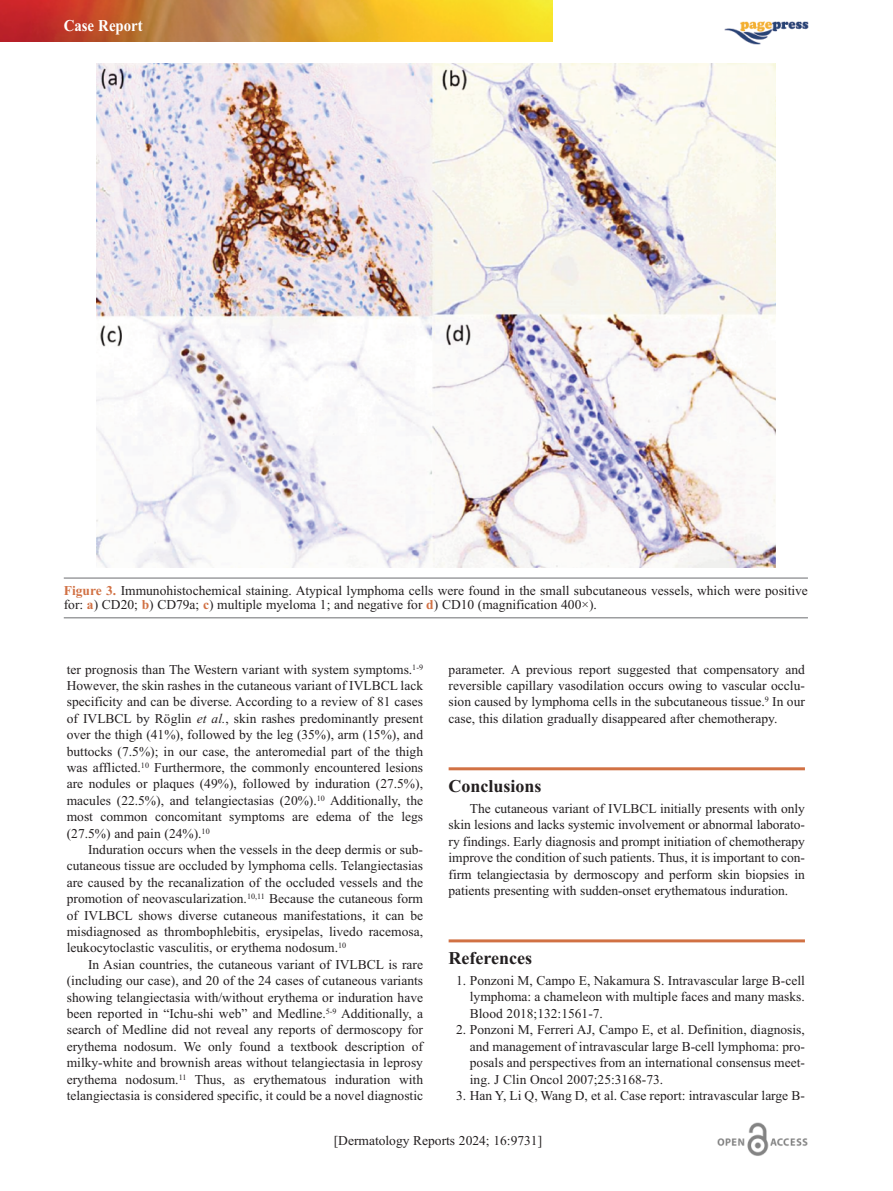
<style>
.page{position:relative;width:893px;height:1191px;background:#fff}
.page>*{position:absolute;margin:0;border:0;box-sizing:border-box;transform-origin:0 0}
.t1{font:700 18px "Times New Roman";color:#231f20}
.t2{font:700 16.5px "Times New Roman";color:#fff;scale:.9 1}
.t3{font:13.5px/16.4px "Times New Roman";color:#231f20;text-align:justify}
.s1{font-weight:700;color:#d17144}
.s2{font-style:italic}
</style>
<div class="page">
<img style="left:717px;top:1123px;width:91px;height:33px">
<hr style="left:449px;top:767px;width:356px;height:3px;background:#d17144">
<hr style="left:449px;top:939px;width:356px;height:3px;background:#d17144">
<img style="left:0;top:0;width:553px;height:42px">
<img style="left:724px;top:21px;width:85px;height:23px">
<hr style="left:64px;top:577px;width:744px;height:1px;background:#6c6d70">
<hr style="left:64px;top:617px;width:744px;height:1px;background:#6c6d70">
<img style="left:96px;top:64px;width:679px;height:503px">
<p class="t2" style="left:64px;top:15px;width:89px">Case Report</p>
<p class="t3" style="left:64px;top:584px;width:746px;line-height:13.5px"><span class="s1">Figure 3.</span> Immunohistochemical staining. Atypical lymphoma cells were found in the small subcutaneous vessels, which were positive for: <span class="s1">a</span>) CD20; <span class="s1">b</span>) CD79a; <span class="s1">c</span>) multiple myeloma 1; and negative for <span class="s1">d</span>) CD10 (magnification 400×).</p>
<p class="t3" style="left:67px;top:660px;width:358px">ter prognosis than The Western variant with system symptoms.<sup>1-9<br></sup>However, the skin rashes in the cutaneous variant of IVLBCL lack specificity and can be diverse. According to a review of 81 cases of IVLBCL by Röglin <span class="s2">et al.</span>, skin rashes predominantly present over the thigh (41%), followed by the leg (35%), arm (15%), and buttocks (7.5%); in our case, the anteromedial part of the thigh was afflicted.<sup>10</sup> Furthermore, the commonly encountered lesions are nodules or plaques (49%), followed by induration (27.5%), macules (22.5%), and telangiectasias (20%).<sup>10</sup> Additionally, the most common concomitant symptoms are edema of the legs (27.5%) and pain (24%).<sup>10</sup></p>
<p class="t3" style="left:67px;top:841px;width:358px;text-indent:21px">Induration occurs when the vessels in the deep dermis or sub&shy;cutaneous tissue are occluded by lymphoma cells. Telangiectasias are caused by the recanalization of the occluded vessels and the promotion of neovascularization.<sup>10,11</sup> Because the cutaneous form of IVLBCL shows diverse cutaneous manifestations, it can be misdiagnosed as thrombophlebitis, erysipelas, livedo racemosa, leukocytoclastic vasculitis, or erythema nodosum.<sup>10</sup></p>
<p class="t3" style="left:67px;top:956px;width:358px;text-indent:21px">In Asian countries, the cutaneous variant of IVLBCL is rare (including our case), and 20 of the 24 cases of cutaneous variants showing telangiectasia with/without erythema or induration have been reported in “Ichu-shi web” and Medline.<sup>5-9</sup> Additionally, a search of Medline did not reveal any reports of dermoscopy for erythema nodosum. We only found a textbook description of milky-white and brownish areas without telangiectasia in leprosy erythema nodosum.<sup>11</sup> Thus, as erythematous induration with telangiectasia is considered specific, it could be a novel diagnostic</p>
<p class="t3" style="left:449px;top:660px;width:358px">parameter. A previous report suggested that compensatory and reversible capillary vasodilation occurs owing to vascular occlu&shy;sion caused by lymphoma cells in the subcutaneous tissue.<sup>9</sup> In our case, this dilation gradually disappeared after chemotherapy.</p>
<h1 class="t1" style="left:449px;top:775px;width:95px">Conclusions</h1>
<p class="t3" style="left:449px;top:800px;width:358px;text-indent:21px">The cutaneous variant of IVLBCL initially presents with only skin lesions and lacks systemic involvement or abnormal laborato&shy;ry findings. Early diagnosis and prompt initiation of chemotherapy improve the condition of such patients. Thus, it is important to con&shy;firm telangiectasia by dermoscopy and perform skin biopsies in patients presenting with sudden-onset erythematous induration.</p>
<h1 class="t1" style="left:449px;top:947px;width:85px">References</h1>
<p class="t3" style="left:470px;top:972px;width:337px;text-indent:-14px">1. Ponzoni M, Campo E, Nakamura S. Intravascular large B-cell lymphoma: a chameleon with multiple faces and many masks.<br>Blood 2018;132:1561-7.</p>
<p class="t3" style="left:470px;top:1021px;width:337px;text-indent:-14px">2. Ponzoni M, Ferreri AJ, Campo E, et al. Definition, diagnosis, and management of intravascular large B-cell lymphoma: pro&shy;posals and perspectives from an international consensus meet&shy;ing. J Clin Oncol 2007;25:3168-73.</p>
<p class="t3" style="left:456px;top:1087px;width:350px">3. Han Y, Li Q, Wang D, et al. Case report: intravascular large B-</p>
<p class="t3" style="left:334px;top:1132px;width:210px">[Dermatology Reports 2024; 16:9731]</p>
</div>
